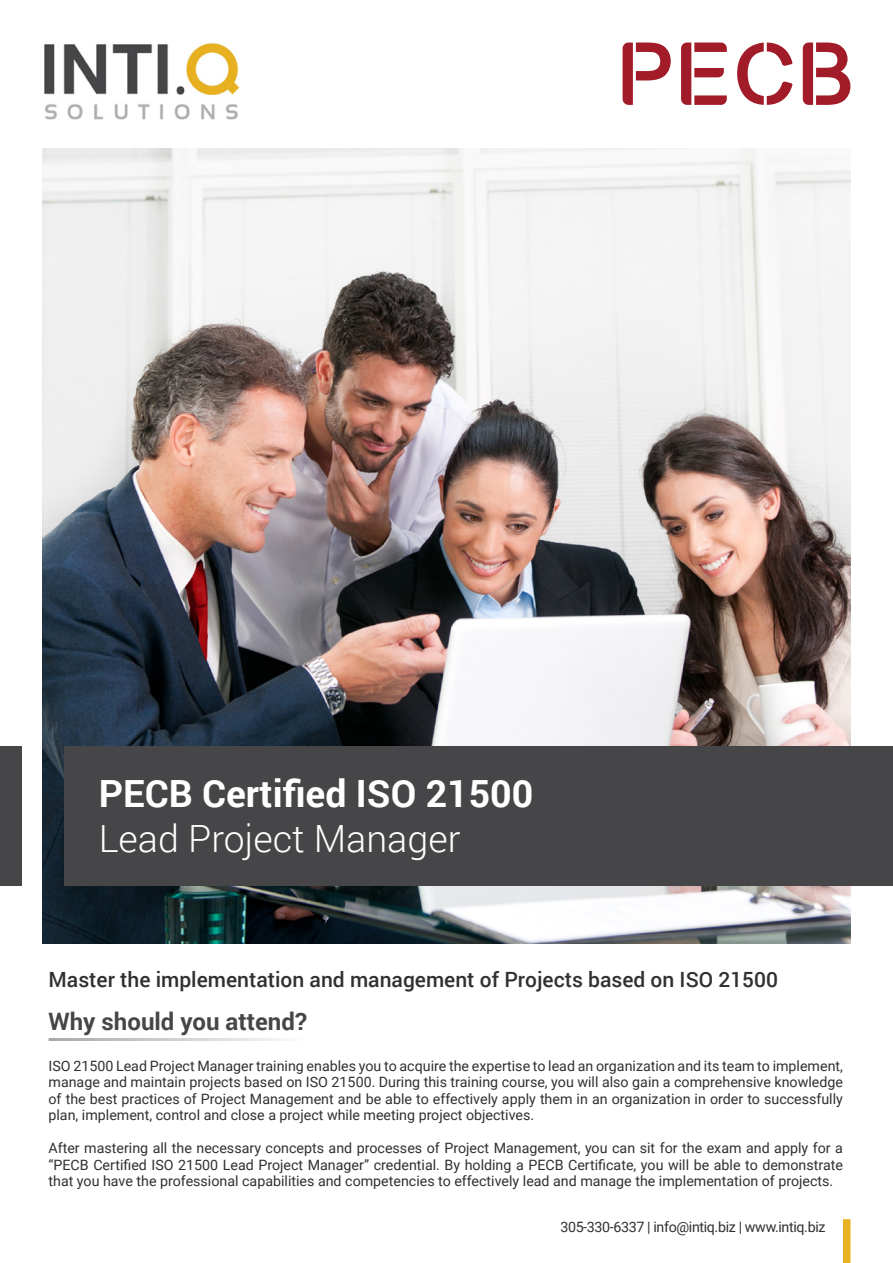
<style>
.page{position:relative;width:893px;height:1263px;background:#fff}
.page>*{position:absolute;margin:0;border:0;box-sizing:border-box;transform-origin:0 0}
.t1{font:700 37.5px "Roboto";color:#fff}
.t2{font:300 37.5px "Roboto";color:#fff}
.t3{font:700 24px "Roboto";color:#464648}
.t4{font:500 21px "Roboto";color:#312f30}
.Bullet_Points{font:14.25px/16.5px "Roboto";color:#312f30;text-align:justify}
.Bullet_Points-2{font:14.25px "Roboto";letter-spacing:-.025em;color:#312f30}
</style>
<div class="page">
<img style="left:43px;top:149px;width:807px;height:794px">
<div style="left:65px;top:747px;width:828px;height:139px;background:#464648"></div>
<div style="left:0;top:747px;width:21px;height:139px;background:#464648"></div>
<img style="left:44px;top:43px;width:196px;height:77px">
<svg style="left:623px;top:43px;width:48px;height:62px"></svg>
<svg style="left:681px;top:43px;width:46px;height:62px"></svg>
<svg style="left:737px;top:43px;width:55px;height:62px"></svg>
<svg style="left:803px;top:43px;width:47px;height:62px"></svg>
<div style="left:843px;top:1219px;width:7px;height:44px;background:#e9b11f"></div>
<p class="t1" style="left:99px;top:767px;width:436px">PECB Certified ISO 21500</p>
<p class="t2" style="left:99px;top:813px;width:363px">Lead Project Manager</p>
<p class="t4" style="left:49px;top:964px;width:731px">Master the implementation and management of Projects based on ISO 21500</p>
<p class="t3" style="left:49px;top:1005px;width:260px">Why should you attend?</p>
<p class="Bullet_Points" style="left:49px;top:1057px;width:796px">ISO 21500 Lead Project Manager training enables you to acquire the expertise to lead an organization and its team to implement, manage and maintain projects based on ISO 21500. During this training course, you will also gain a comprehensive knowledge of the best practices of Project Management and be able to effectively apply them in an organization in order to successfully plan, implement, control and close a project while meeting project objectives.</p>
<p class="Bullet_Points" style="left:49px;top:1139px;width:796px">After mastering all the necessary concepts and processes of Project Management, you can sit for the exam and apply for a “PECB Certified ISO 21500 Lead Project Manager” credential. By holding a PECB Certificate, you will be able to demonstrate that you have the professional capabilities and competencies to effectively lead and manage the implementation of projects.</p>
<p class="Bullet_Points-2" style="left:560px;top:1217px;width:267px">305-330-6337 | info@intiq.biz | www.intiq.biz</p>
</div>
